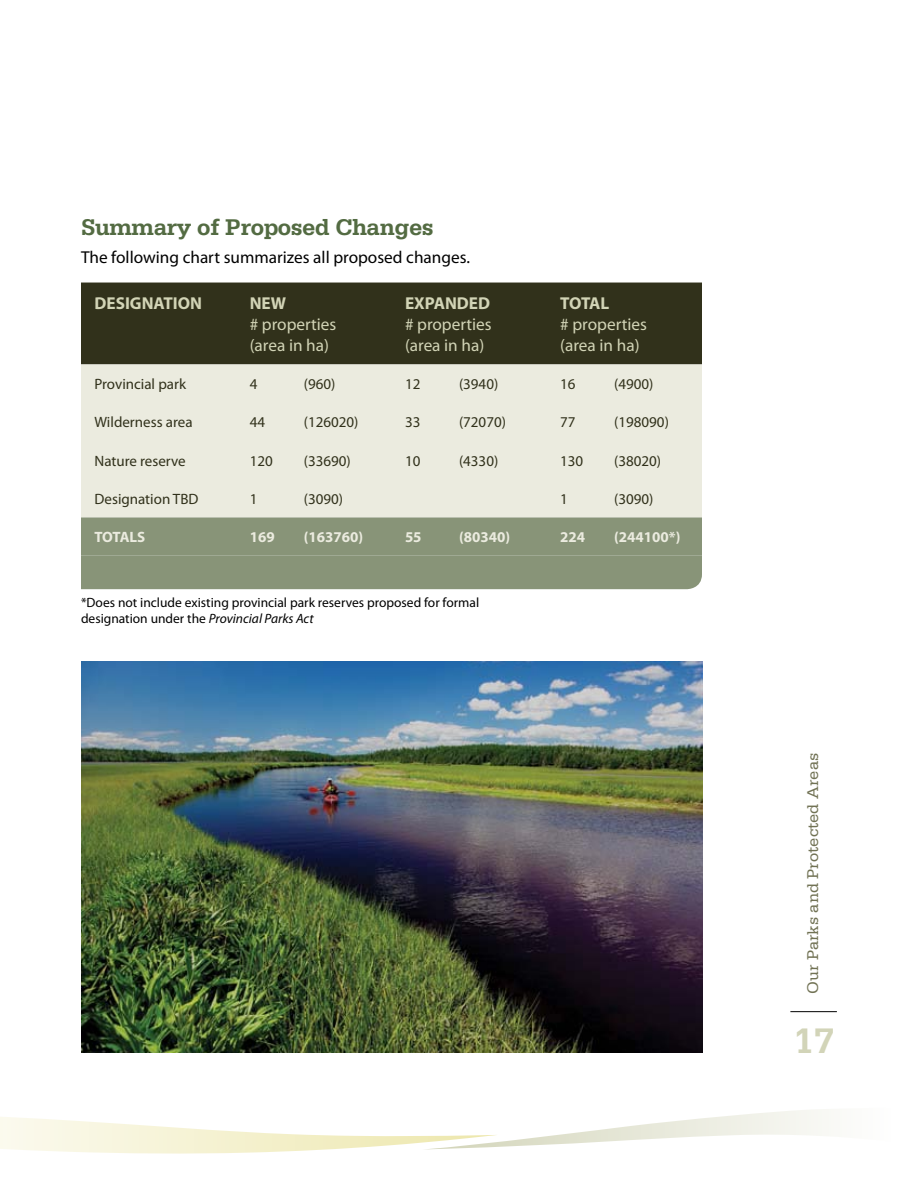
<style>
.page{position:relative;width:918px;height:1188px;background:#fff}
.page>*{position:absolute;margin:0;border:0;box-sizing:border-box;transform-origin:0 0}
.t1{font:700 37.5px "Serifa";color:#d2d4b8}
.t2{font:700 24px "Serifa";letter-spacing:-.02em;color:#536b42}
.t3{font:17.25px/21px "Myriad Pro";color:#d2d4b6}
.t4{font:17.25px "Myriad Pro";color:#000}
.t5{font:700 17.25px "Myriad Pro";color:#d2d4b6}
.t6{font:16.5px "Serifa";color:#717254}
.t7{font:15px "Myriad Pro";color:#31311b}
.t8{font:700 15px "Myriad Pro";color:#ebebdf}
.t9{font:13.5px/16.2px "Myriad Pro";color:#000}
.s1{font-style:italic}
</style>
<div class="page">
<svg style="left:0;top:1109px;width:829px;height:45px"></svg>
<hr style="left:790px;top:1011px;width:47px;height:1px;background:#000">
<div style="left:81px;top:283px;width:621px;height:81px;background:#31311b"></div>
<div style="left:81px;top:364px;width:621px;height:153px;background:#ebebdf"></div>
<div style="left:81px;top:517px;width:621px;height:72px;background:#889478"></div>
<img style="left:81px;top:662px;width:621px;height:391px">
<h2 class="t2" style="left:81px;top:213px;width:354px">Summary of Proposed Changes</h2>
<p class="t4" style="left:81px;top:247px;width:391px">The following chart summarizes all proposed changes.</p>
<p class="t5" style="left:94px;top:292px;width:109px">DESIGNATION</p>
<p class="t5" style="left:250px;top:292px;width:38px">NEW</p>
<p class="t3" style="left:250px;top:313px;width:88px"># properties (area in ha)</p>
<p class="t5" style="left:405px;top:292px;width:87px">EXPANDED</p>
<p class="t3" style="left:405px;top:313px;width:88px"># properties (area in ha)</p>
<p class="t5" style="left:560px;top:292px;width:51px">TOTAL</p>
<p class="t3" style="left:560px;top:313px;width:88px"># properties (area in ha)</p>
<p class="t7" style="left:94px;top:375px;width:93px">Provincial park</p>
<p class="t7" style="left:250px;top:375px;width:9px">4</p>
<p class="t7" style="left:304px;top:375px;width:33px">(960)</p>
<p class="t7" style="left:405px;top:375px;width:17px">12</p>
<p class="t7" style="left:459px;top:375px;width:41px">(3940)</p>
<p class="t7" style="left:560px;top:375px;width:17px">16</p>
<p class="t7" style="left:614px;top:375px;width:41px">(4900)</p>
<p class="t7" style="left:94px;top:413px;width:100px">Wilderness area</p>
<p class="t7" style="left:250px;top:413px;width:17px">44</p>
<p class="t7" style="left:304px;top:413px;width:56px">(126020)</p>
<p class="t7" style="left:405px;top:413px;width:17px">33</p>
<p class="t7" style="left:459px;top:413px;width:48px">(72070)</p>
<p class="t7" style="left:560px;top:413px;width:17px">77</p>
<p class="t7" style="left:614px;top:413px;width:56px">(198090)</p>
<p class="t7" style="left:94px;top:451px;width:93px">Nature reserve</p>
<p class="t7" style="left:250px;top:451px;width:25px">120</p>
<p class="t7" style="left:304px;top:451px;width:48px">(33690)</p>
<p class="t7" style="left:405px;top:451px;width:17px">10</p>
<p class="t7" style="left:459px;top:451px;width:41px">(4330)</p>
<p class="t7" style="left:560px;top:451px;width:25px">130</p>
<p class="t7" style="left:614px;top:451px;width:48px">(38020)</p>
<p class="t7" style="left:94px;top:490px;width:105px">Designation TBD</p>
<p class="t7" style="left:250px;top:490px;width:9px">1</p>
<p class="t7" style="left:304px;top:490px;width:41px">(3090)</p>
<p class="t7" style="left:560px;top:490px;width:9px">1</p>
<p class="t7" style="left:614px;top:490px;width:41px">(3090)</p>
<p class="t8" style="left:94px;top:527px;width:52px">TOTALS</p>
<p class="t8" style="left:250px;top:527px;width:26px">169</p>
<p class="t8" style="left:304px;top:527px;width:61px">(163760)</p>
<p class="t8" style="left:405px;top:527px;width:18px">55</p>
<p class="t8" style="left:459px;top:527px;width:53px">(80340)</p>
<p class="t8" style="left:560px;top:527px;width:26px">224</p>
<p class="t8" style="left:614px;top:527px;width:68px">(244100*)</p>
<p class="t9" style="left:81px;top:594px;width:400px">*Does not include existing provincial park reserves proposed for formal designation under the <span class="s1">Provincial Parks Act</span></p>
<p class="t6" style="left:804px;top:994px;width:243px;rotate:-90deg">Our Parks and Protected Areas</p>
<h1 class="t1" style="left:793px;top:1019px;width:43px">17</h1>
</div>
